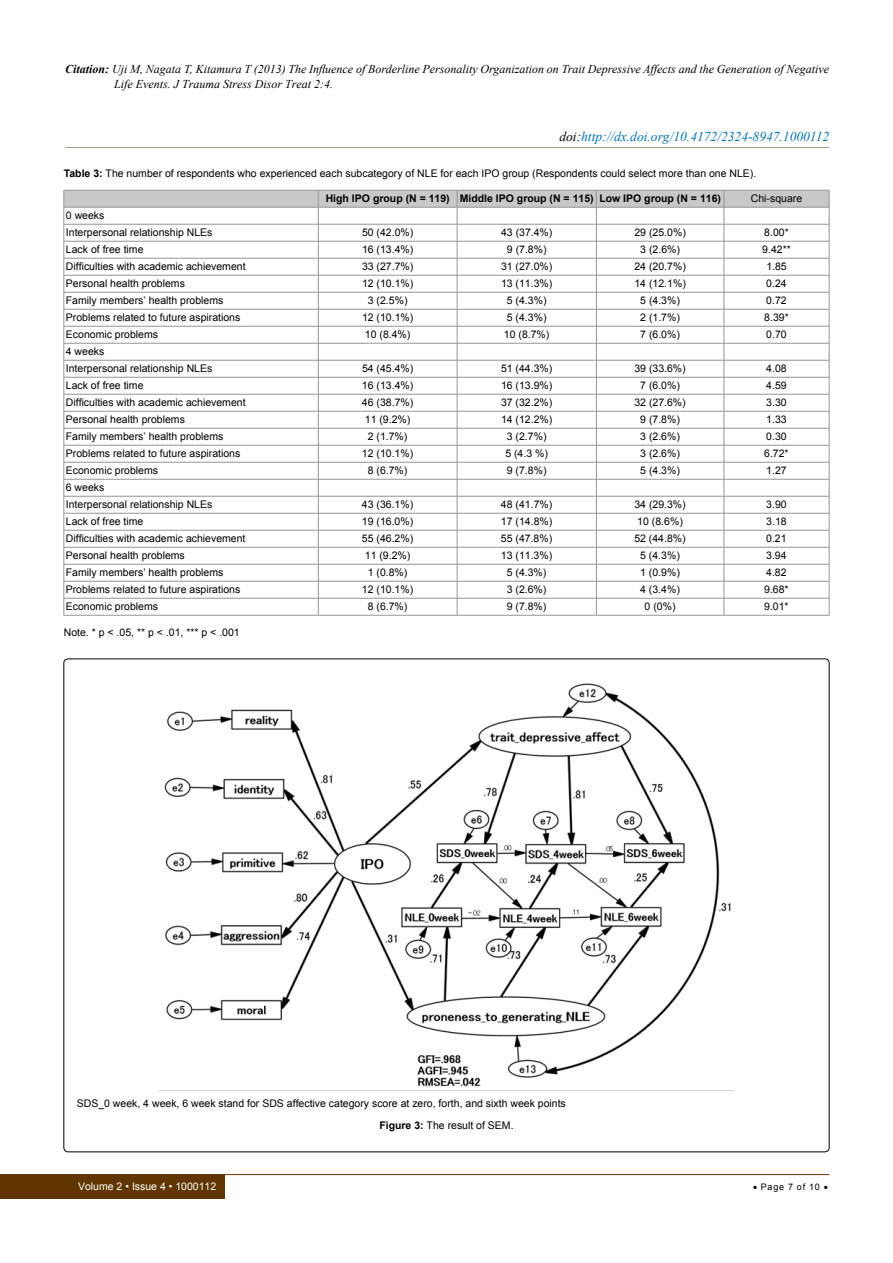
<style>
.page{position:relative;width:893px;height:1263px;background:#fff}
.page>*{position:absolute;margin:0;border:0;box-sizing:border-box;transform-origin:0 0}
.t1{font:italic 13.5px "Times New Roman";color:#0072bc}
.t2{font:italic 12px/15px "Times New Roman";color:#000}
.t3{font:10.5px/17px "Arial";color:#000}
.t4{font:700 10.5px "Arial";color:#000}
.t5{font:10.5px "Arial";color:#fff}
.t6{font:9px "Arial";letter-spacing:.08em;color:#000}
.s1{font-weight:700}
.s2{color:#000}
</style>
<div class="page">
<div style="left:0;top:1174px;width:225px;height:25px;background:#603500"></div>
<hr style="left:221px;top:1174px;width:608px;height:1px;background:#603500">
<hr style="left:65px;top:147px;width:764px;height:1px;background:#603500">
<img style="left:159px;top:683px;width:575px;height:408px">
<svg style="left:64px;top:190px;width:766px;height:425px"></svg>
<hr style="left:64px;top:615px;width:254px;height:1px;background:#939598">
<hr style="left:318px;top:615px;width:139px;height:1px;background:#939598">
<hr style="left:457px;top:615px;width:139px;height:1px;background:#939598">
<hr style="left:596px;top:615px;width:128px;height:1px;background:#939598">
<hr style="left:724px;top:615px;width:105px;height:1px;background:#939598">
<p class="t2" style="left:114px;top:62px;width:716px;text-indent:-49px"><span class="s1">Citation:</span> Uji M, Nagata T, Kitamura T (2013) The Influence of Borderline Personality Organization on Trait Depressive Affects and the Generation of Negative<br>Life Events. J Trauma Stress Disor Treat 2:4.</p>
<p class="t1" style="left:559px;top:127px;width:271px"><span class="s2">doi:</span>http://dx.doi.org/10.4172/2324-8947.1000112</p>
<p class="t3" style="left:64px;top:165px;width:694px"><span class="s1">Table 3:</span> The number of respondents who experienced each subcategory of NLE for each IPO group (Respondents could select more than one NLE).</p>
<p class="t3" style="left:66px;top:207px;width:148px">0 weeks<br>Interpersonal relationship NLEs</p>
<p class="t4" style="left:326px;top:191px;width:397px">High IPO group (N = 119) Middle IPO group (N = 115) Low IPO group (N = 116)</p>
<p class="t3" style="left:751px;top:190px;width:53px">Chi-square</p>
<p class="t3" style="left:362px;top:224px;width:53px">50 (42.0%)</p>
<p class="t3" style="left:501px;top:224px;width:53px">43 (37.4%)</p>
<p class="t3" style="left:634px;top:224px;width:53px">29 (25.0%)</p>
<p class="t3" style="left:764px;top:224px;width:26px">8.00*</p>
<p class="t3" style="left:66px;top:241px;width:79px">Lack of free time</p>
<p class="t3" style="left:362px;top:241px;width:53px">16 (13.4%)</p>
<p class="t3" style="left:507px;top:241px;width:41px">9 (7.8%)</p>
<p class="t3" style="left:640px;top:241px;width:41px">3 (2.6%)</p>
<p class="t3" style="left:762px;top:241px;width:30px">9.42**</p>
<p class="t3" style="left:66px;top:258px;width:181px">Difficulties with academic achievement</p>
<p class="t3" style="left:362px;top:258px;width:53px">33 (27.7%)</p>
<p class="t3" style="left:501px;top:258px;width:53px">31 (27.0%)</p>
<p class="t3" style="left:634px;top:258px;width:53px">24 (20.7%)</p>
<p class="t3" style="left:766px;top:258px;width:22px">1.85</p>
<p class="t3" style="left:66px;top:275px;width:121px">Personal health problems</p>
<p class="t3" style="left:362px;top:275px;width:53px">12 (10.1%)</p>
<p class="t3" style="left:501px;top:275px;width:53px">13 (11.3%)</p>
<p class="t3" style="left:634px;top:275px;width:53px">14 (12.1%)</p>
<p class="t3" style="left:766px;top:275px;width:22px">0.24</p>
<p class="t3" style="left:66px;top:292px;width:159px">Family members’ health problems</p>
<p class="t3" style="left:368px;top:292px;width:41px">3 (2.5%)</p>
<p class="t3" style="left:507px;top:292px;width:41px">5 (4.3%)</p>
<p class="t3" style="left:640px;top:292px;width:41px">5 (4.3%)</p>
<p class="t3" style="left:766px;top:292px;width:22px">0.72</p>
<p class="t3" style="left:66px;top:309px;width:176px">Problems related to future aspirations</p>
<p class="t3" style="left:362px;top:309px;width:53px">12 (10.1%)</p>
<p class="t3" style="left:507px;top:309px;width:41px">5 (4.3%)</p>
<p class="t3" style="left:640px;top:309px;width:41px">2 (1.7%)</p>
<p class="t3" style="left:764px;top:309px;width:26px">8.39*</p>
<p class="t3" style="left:66px;top:326px;width:94px">Economic problems</p>
<p class="t3" style="left:365px;top:326px;width:47px">10 (8.4%)</p>
<p class="t3" style="left:504px;top:326px;width:47px">10 (8.7%)</p>
<p class="t3" style="left:640px;top:326px;width:41px">7 (6.0%)</p>
<p class="t3" style="left:766px;top:326px;width:22px">0.70</p>
<p class="t3" style="left:66px;top:343px;width:148px">4 weeks<br>Interpersonal relationship NLEs</p>
<p class="t3" style="left:362px;top:360px;width:53px">54 (45.4%)</p>
<p class="t3" style="left:501px;top:360px;width:53px">51 (44.3%)</p>
<p class="t3" style="left:634px;top:360px;width:53px">39 (33.6%)</p>
<p class="t3" style="left:766px;top:360px;width:22px">4.08</p>
<p class="t3" style="left:66px;top:377px;width:79px">Lack of free time</p>
<p class="t3" style="left:362px;top:377px;width:53px">16 (13.4%)</p>
<p class="t3" style="left:501px;top:377px;width:53px">16 (13.9%)</p>
<p class="t3" style="left:640px;top:377px;width:41px">7 (6.0%)</p>
<p class="t3" style="left:766px;top:377px;width:22px">4.59</p>
<p class="t3" style="left:66px;top:394px;width:181px">Difficulties with academic achievement</p>
<p class="t3" style="left:362px;top:394px;width:53px">46 (38.7%)</p>
<p class="t3" style="left:501px;top:394px;width:53px">37 (32.2%)</p>
<p class="t3" style="left:634px;top:394px;width:53px">32 (27.6%)</p>
<p class="t3" style="left:766px;top:394px;width:22px">3.30</p>
<p class="t3" style="left:66px;top:411px;width:121px">Personal health problems</p>
<p class="t3" style="left:365px;top:411px;width:47px">11 (9.2%)</p>
<p class="t3" style="left:501px;top:411px;width:53px">14 (12.2%)</p>
<p class="t3" style="left:640px;top:411px;width:41px">9 (7.8%)</p>
<p class="t3" style="left:766px;top:411px;width:22px">1.33</p>
<p class="t3" style="left:66px;top:428px;width:159px">Family members’ health problems</p>
<p class="t3" style="left:368px;top:428px;width:41px">2 (1.7%)</p>
<p class="t3" style="left:507px;top:428px;width:41px">3 (2.7%)</p>
<p class="t3" style="left:640px;top:428px;width:41px">3 (2.6%)</p>
<p class="t3" style="left:766px;top:428px;width:22px">0.30</p>
<p class="t3" style="left:66px;top:445px;width:176px">Problems related to future aspirations</p>
<p class="t3" style="left:362px;top:445px;width:53px">12 (10.1%)</p>
<p class="t3" style="left:505px;top:445px;width:44px">5 (4.3 %)</p>
<p class="t3" style="left:640px;top:445px;width:41px">3 (2.6%)</p>
<p class="t3" style="left:764px;top:445px;width:26px">6.72*</p>
<p class="t3" style="left:66px;top:462px;width:94px">Economic problems</p>
<p class="t3" style="left:368px;top:462px;width:41px">8 (6.7%)</p>
<p class="t3" style="left:507px;top:462px;width:41px">9 (7.8%)</p>
<p class="t3" style="left:640px;top:462px;width:41px">5 (4.3%)</p>
<p class="t3" style="left:766px;top:462px;width:22px">1.27</p>
<p class="t3" style="left:66px;top:479px;width:148px">6 weeks<br>Interpersonal relationship NLEs</p>
<p class="t3" style="left:362px;top:496px;width:53px">43 (36.1%)</p>
<p class="t3" style="left:501px;top:496px;width:53px">48 (41.7%)</p>
<p class="t3" style="left:634px;top:496px;width:53px">34 (29.3%)</p>
<p class="t3" style="left:766px;top:496px;width:22px">3.90</p>
<p class="t3" style="left:66px;top:513px;width:79px">Lack of free time</p>
<p class="t3" style="left:362px;top:513px;width:53px">19 (16.0%)</p>
<p class="t3" style="left:501px;top:513px;width:53px">17 (14.8%)</p>
<p class="t3" style="left:637px;top:513px;width:47px">10 (8.6%)</p>
<p class="t3" style="left:766px;top:513px;width:22px">3.18</p>
<p class="t3" style="left:66px;top:530px;width:181px">Difficulties with academic achievement</p>
<p class="t3" style="left:362px;top:530px;width:53px">55 (46.2%)</p>
<p class="t3" style="left:501px;top:530px;width:53px">55 (47.8%)</p>
<p class="t3" style="left:634px;top:530px;width:53px">52 (44.8%)</p>
<p class="t3" style="left:766px;top:530px;width:22px">0.21</p>
<p class="t3" style="left:66px;top:547px;width:121px">Personal health problems</p>
<p class="t3" style="left:365px;top:547px;width:47px">11 (9.2%)</p>
<p class="t3" style="left:501px;top:547px;width:53px">13 (11.3%)</p>
<p class="t3" style="left:640px;top:547px;width:41px">5 (4.3%)</p>
<p class="t3" style="left:766px;top:547px;width:22px">3.94</p>
<p class="t3" style="left:66px;top:564px;width:159px">Family members’ health problems</p>
<p class="t3" style="left:368px;top:564px;width:41px">1 (0.8%)</p>
<p class="t3" style="left:507px;top:564px;width:41px">5 (4.3%)</p>
<p class="t3" style="left:640px;top:564px;width:41px">1 (0.9%)</p>
<p class="t3" style="left:766px;top:564px;width:22px">4.82</p>
<p class="t3" style="left:66px;top:581px;width:176px">Problems related to future aspirations</p>
<p class="t3" style="left:362px;top:581px;width:53px">12 (10.1%)</p>
<p class="t3" style="left:507px;top:581px;width:41px">3 (2.6%)</p>
<p class="t3" style="left:640px;top:581px;width:41px">4 (3.4%)</p>
<p class="t3" style="left:764px;top:581px;width:26px">9.68*</p>
<p class="t3" style="left:66px;top:598px;width:94px">Economic problems</p>
<p class="t3" style="left:368px;top:598px;width:41px">8 (6.7%)</p>
<p class="t3" style="left:507px;top:598px;width:41px">9 (7.8%)</p>
<p class="t3" style="left:645px;top:598px;width:32px">0 (0%)</p>
<p class="t3" style="left:764px;top:598px;width:26px">9.01*</p>
<p class="t3" style="left:64px;top:624px;width:178px">Note. * p &lt; .05, ** p &lt; .01, *** p &lt; .001</p>
<p class="t3" style="left:379px;top:1093px;width:188px;line-height:21.1px;text-indent:-303px">SDS_0 week, 4 week, 6 week stand for SDS affective category score at zero, forth, and sixth week points<br><span class="s1">Figure 3:</span> The result of SEM.</p>
<p class="t5" style="left:78px;top:1180px;width:140px">Volume 2 • Issue 4 • 1000112</p>
<p class="t6" style="left:753px;top:1181px;width:76px">• Page 7 of 10 •</p>
</div>
